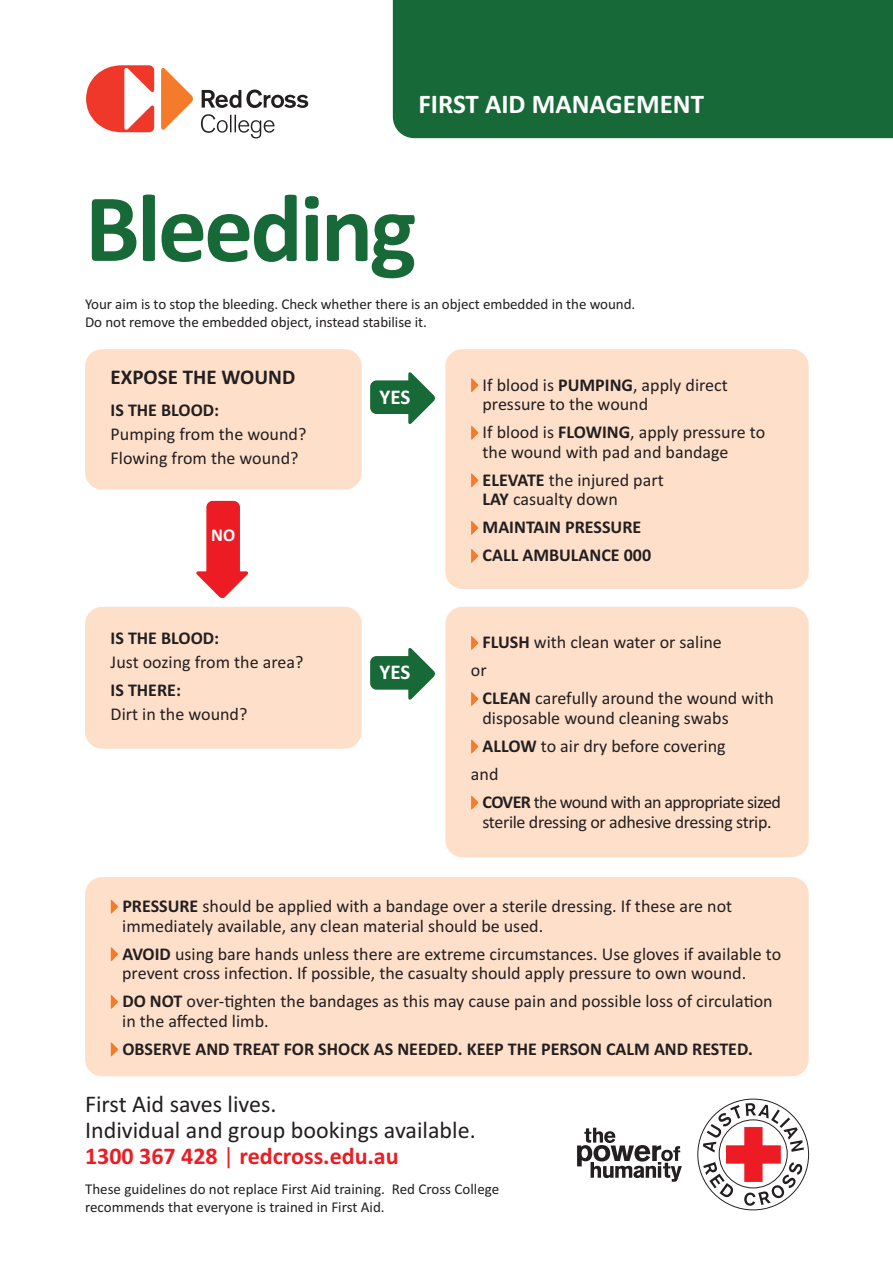
<style>
.page{position:relative;width:893px;height:1263px;background:#fff}
.page>*{position:absolute;margin:0;border:0;box-sizing:border-box;transform-origin:0 0}
.t1{font:700 97.65px "Calibri";letter-spacing:-.03em;color:#186938}
.t2{font:700 27px "Calibri";color:#fff}
.t3{font:24px/25.5px "Calibri";color:#231f20}
.t4{font:700 21px "Calibri";color:#231f20}
.t5{font:700 21px "Calibri";letter-spacing:-.005em;color:#fff}
.t6{font:18px/19.5px "Calibri";color:#231f20}
.t7{font:700 18px/28px "Calibri";color:#231f20}
.t8{font:18px/19.5px "Calibri";letter-spacing:-.03em;color:#231f20}
.t9{font:700 18px "Calibri";color:#fff}
.t10{font:15px/18px "Calibri";letter-spacing:-.005em;color:#231f20}
.s1{font-weight:700}
.s2{font-weight:700;color:#ed1c24}
.s3{color:#ed1c24}
</style>
<div class="page">
<svg style="left:161px;top:68px;width:32px;height:62px"></svg>
<svg style="left:86px;top:65px;width:68px;height:67px"></svg>
<svg style="left:202px;top:90px;width:106px;height:18px"></svg>
<svg style="left:201px;top:114px;width:73px;height:24px"></svg>
<svg style="left:697px;top:1098px;width:112px;height:112px"></svg>
<svg style="left:577px;top:1128px;width:105px;height:54px"></svg>
<div style="left:393px;top:0;width:500px;height:138px;background:#186938"></div>
<div style="left:85px;top:349px;width:277px;height:141px;background:#fee0ca;border-radius:17px"></div>
<div style="left:85px;top:877px;width:724px;height:199px;background:#fee0ca;border-radius:17px"></div>
<svg style="left:111px;top:900px;width:7px;height:14px"></svg>
<svg style="left:111px;top:947px;width:7px;height:14px"></svg>
<svg style="left:111px;top:995px;width:7px;height:14px"></svg>
<svg style="left:111px;top:1042px;width:7px;height:14px"></svg>
<div style="left:85px;top:607px;width:277px;height:142px;background:#fee0ca;border-radius:17px"></div>
<div style="left:445px;top:349px;width:364px;height:240px;background:#fee0ca;border-radius:17px"></div>
<svg style="left:471px;top:378px;width:7px;height:14px"></svg>
<svg style="left:471px;top:426px;width:7px;height:14px"></svg>
<svg style="left:471px;top:473px;width:7px;height:14px"></svg>
<svg style="left:471px;top:521px;width:7px;height:14px"></svg>
<svg style="left:471px;top:549px;width:7px;height:14px"></svg>
<div style="left:445px;top:607px;width:364px;height:250px;background:#fee0ca;border-radius:17px"></div>
<svg style="left:471px;top:636px;width:7px;height:14px"></svg>
<svg style="left:471px;top:692px;width:7px;height:14px"></svg>
<svg style="left:471px;top:739px;width:7px;height:14px"></svg>
<svg style="left:471px;top:796px;width:7px;height:14px"></svg>
<svg style="left:408px;top:372px;width:27px;height:52px"></svg>
<div style="left:370px;top:380px;width:50px;height:34px;background:#186938;border-radius:6px"></div>
<svg style="left:408px;top:648px;width:27px;height:52px"></svg>
<div style="left:370px;top:656px;width:50px;height:34px;background:#186938;border-radius:6px"></div>
<svg style="left:196px;top:571px;width:52px;height:27px"></svg>
<div style="left:206px;top:501px;width:34px;height:82px;background:#ed1c24;border-radius:6px"></div>
<h2 class="t2" style="left:418px;top:95px;width:287px">FIRST AID MANAGEMENT</h2>
<h1 class="t1" style="left:85px;top:195px;width:333px">Bleeding</h1>
<p class="t10" style="left:85px;top:296px;width:552px">Your aim is to stop the bleeding. Check whether there is an object embedded in the wound.<br>Do not remove the embedded object, instead stabilise it.</p>
<p class="t4" style="left:111px;top:369px;width:186px">EXPOSE THE WOUND</p>
<p class="t7" style="left:111px;top:397px;width:110px">IS THE BLOOD:</p>
<p class="t6" style="left:111px;top:423px;width:197px;line-height:23.9px">Pumping from the wound?<br>Flowing from the wound?</p>
<p class="t9" style="left:211px;top:529px;width:26px">NO</p>
<p class="t7" style="left:111px;top:626px;width:110px">IS THE BLOOD:</p>
<p class="t6" style="left:111px;top:654px;width:194px">Just oozing from the area?</p>
<p class="t7" style="left:111px;top:677px;width:72px">IS THERE:</p>
<p class="t6" style="left:111px;top:705px;width:138px">Dirt in the wound?</p>
<p class="t5" style="left:380px;top:389px;width:32px">YES</p>
<p class="t5" style="left:380px;top:665px;width:32px">YES</p>
<p class="t6" style="left:482px;top:376px;width:247px">If blood is <span class="s1">PUMPING</span>, apply direct pressure to the wound</p>
<p class="t6" style="left:482px;top:424px;width:284px">If blood is <span class="s1">FLOWING</span>, apply pressure to the wound with pad and bandage</p>
<p class="t6" style="left:482px;top:471px;width:183px"><span class="s1">ELEVATE</span> the injured part<br><span class="s1">LAY</span> casualty down</p>
<p class="t7" style="left:483px;top:515px;width:170px">MAINTAIN PRESSURE<br>CALL AMBULANCE 000</p>
<p class="t6" style="left:471px;top:630px;width:252px;line-height:28px;text-indent:12px"><span class="s1">FLUSH</span> with clean water or saline or</p>
<p class="t6" style="left:482px;top:690px;width:293px"><span class="s1">CLEAN</span> carefully around the wound with disposable wound cleaning swabs</p>
<p class="t6" style="left:471px;top:733px;width:256px;line-height:28px;text-indent:12px"><span class="s1">ALLOW</span> to air dry before covering and</p>
<p class="t8" style="left:482px;top:794px;width:300px"><span class="s1">COVER</span> the wound with an appropriate sized sterile dressing or adhesive dressing strip.</p>
<p class="t6" style="left:122px;top:898px;width:611px"><span class="s1">PRESSURE</span> should be applied with a bandage over a sterile dressing. If these are not immediately available, any clean material should be used.</p>
<p class="t6" style="left:122px;top:945px;width:660px"><span class="s1">AVOID</span> using bare hands unless there are extreme circumstances. Use gloves if available to prevent cross infection. If possible, the casualty should apply pressure to own wound.</p>
<p class="t6" style="left:122px;top:993px;width:652px"><span class="s1">DO NOT</span> over‐tighten the bandages as this may cause pain and possible loss of circulation in the affected limb.</p>
<p class="t7" style="left:122px;top:1036px;width:632px">OBSERVE AND TREAT FOR SHOCK AS NEEDED. KEEP THE PERSON CALM AND RESTED.</p>
<h3 class="t3" style="left:85px;top:1094px;width:392px">First Aid saves lives.<br>Individual and group bookings available.<br><span class="s2">1300 367 428</span> <span class="s3">|</span> <span class="s2">redcross.edu.au</span></h3>
<p class="t10" style="left:85px;top:1181px;width:416px">These guidelines do not replace First Aid training. Red Cross College recommends that everyone is trained in First Aid.</p>
</div>
